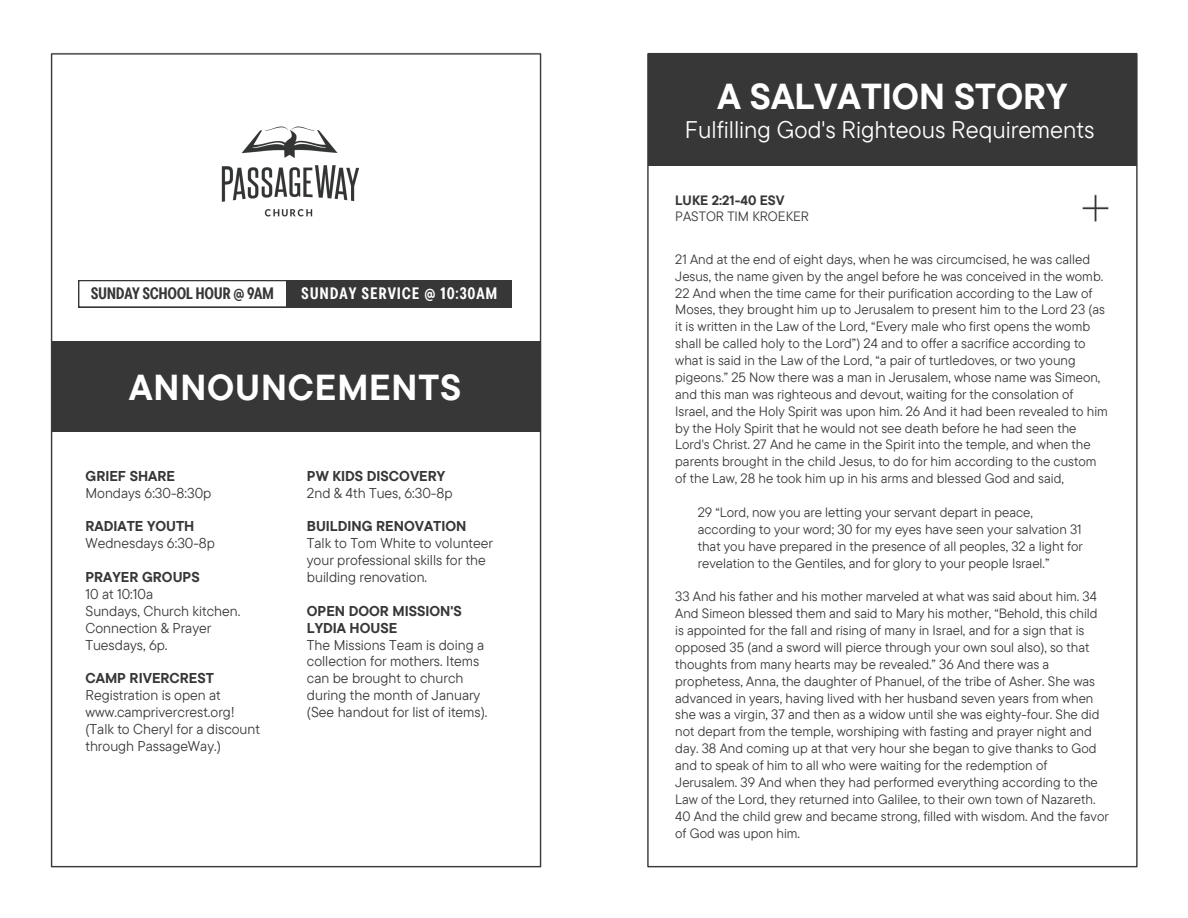
<style>
.page{position:relative;width:1188px;height:918px;background:#fff}
.page>*{position:absolute;margin:0;border:0;box-sizing:border-box;transform-origin:0 0}
.t1{font:700 36px "TT Commons Pro";letter-spacing:.015em;color:#fff}
.t2{font:24px "TT Commons Pro";color:#fff}
.t3{font:700 16.5px "TT Commons Pro Cond";letter-spacing:.05em;color:#fff}
.t4{font:700 16.5px "TT Commons Pro Cond";letter-spacing:-.025em;color:#383737}
.t5{font:14.25px/16.8px "TT Commons Pro";color:#383737}
.t6{font:700 14.25px "TT Commons Pro";color:#383737}
.t7{font:13.5px/16.8px "TT Commons Pro";color:#383737}
.t8{font:700 13.5px "TT Commons Pro";color:#383737}
</style>
<div class="page">
<img style="left:50px;top:52px;width:1088px;height:816px">
<img style="left:199px;top:80px;width:183px;height:182px">
<svg style="left:78px;top:280px;width:209px;height:27px"></svg>
<div style="left:287px;top:280px;width:225px;height:27px;background:#383737"></div>
<div style="left:648px;top:54px;width:488px;height:112px;background:#383737"></div>
<div style="left:52px;top:341px;width:489px;height:90px;background:#383737"></div>
<img style="left:1072px;top:187px;width:50px;height:43px">
<p class="t4" style="left:91px;top:283px;width:185px">SUNDAY SCHOOL HOUR @ 9AM</p>
<p class="t3" style="left:301px;top:283px;width:198px">SUNDAY SERVICE @ 10:30AM</p>
<p class="t1" style="left:129px;top:364px;width:333px">ANNOUNCEMENTS</p>
<p class="t6" style="left:85px;top:467px;width:91px">GRIEF SHARE</p>
<p class="t5" style="left:85px;top:484px;width:127px">Mondays 6:30-8:30p</p>
<p class="t6" style="left:85px;top:517px;width:110px">RADIATE YOUTH</p>
<p class="t5" style="left:85px;top:535px;width:131px">Wednesdays 6:30-8p</p>
<p class="t6" style="left:85px;top:568px;width:116px">PRAYER GROUPS</p>
<p class="t5" style="left:85px;top:585px;width:69px">10 at 10:10a</p>
<p class="t5" style="left:85px;top:602px;width:156px">Sundays, Church kitchen.</p>
<p class="t5" style="left:85px;top:619px;width:127px">Connection &amp; Prayer</p>
<p class="t5" style="left:85px;top:636px;width:84px">Tuesdays, 6p.</p>
<p class="t6" style="left:85px;top:669px;width:130px">CAMP RIVERCREST</p>
<p class="t5" style="left:85px;top:686px;width:151px">Registration is open at www.camprivercrest.org!</p>
<p class="t5" style="left:85px;top:720px;width:176px">(Talk to Cheryl for a discount through PassageWay.)</p>
<p class="t6" style="left:307px;top:467px;width:140px">PW KIDS DISCOVERY</p>
<p class="t5" style="left:307px;top:484px;width:147px">2nd &amp; 4th Tues, 6:30-8p</p>
<p class="t6" style="left:307px;top:517px;width:161px">BUILDING RENOVATION</p>
<p class="t5" style="left:307px;top:535px;width:188px">Talk to Tom White to volunteer</p>
<p class="t5" style="left:307px;top:551px;width:180px">your professional skills for the building renovation.</p>
<p class="t6" style="left:307px;top:602px;width:156px">OPEN DOOR MISSION'S</p>
<p class="t6" style="left:307px;top:618px;width:92px">LYDIA HOUSE</p>
<p class="t5" style="left:307px;top:636px;width:182px">The Missions Team is doing a collection for mothers. Items can be brought to church during the month of January (See handout for list of items).</p>
<p class="t1" style="left:718px;top:73px;width:351px">A SALVATION STORY</p>
<p class="t2" style="left:685px;top:114px;width:411px">Fulfilling God's Righteous Requirements</p>
<p class="t8" style="left:675px;top:192px;width:111px">LUKE 2:21-40 ESV</p>
<p class="t7" style="left:675px;top:207px;width:135px">PASTOR TIM KROEKER</p>
<p class="t7" style="left:675px;top:250px;width:429px">21 And at the end of eight days, when he was circumcised, he was called<br>Jesus, the name given by the angel before he was conceived in the womb.</p>
<p class="t7" style="left:675px;top:284px;width:434px">22 And when the time came for their purification according to the Law of Moses, they brought him up to Jerusalem to present him to the Lord 23 (as it is written in the Law of the Lord, “Every male who first opens the womb shall be called holy to the Lord”) 24 and to offer a sacrifice according to what is said in the Law of the Lord, “a pair of turtledoves, or two young pigeons.” 25 Now there was a man in Jerusalem, whose name was Simeon, and this man was righteous and devout, waiting for the consolation of Israel, and the Holy Spirit was upon him. 26 And it had been revealed to him by the Holy Spirit that he would not see death before he had seen the Lord's Christ. 27 And he came in the Spirit into the temple, and when the parents brought in the child Jesus, to do for him according to the custom of the Law, 28 he took him up in his arms and blessed God and said,</p>
<p class="t7" style="left:698px;top:503px;width:337px">29 “Lord, now you are letting your servant depart in peace,</p>
<p class="t7" style="left:698px;top:520px;width:385px">according to your word; 30 for my eyes have seen your salvation 31</p>
<p class="t7" style="left:698px;top:537px;width:387px">that you have prepared in the presence of all peoples, 32 a light for</p>
<p class="t7" style="left:698px;top:554px;width:353px">revelation to the Gentiles, and for glory to your people Israel.”</p>
<p class="t7" style="left:675px;top:588px;width:435px">33 And his father and his mother marveled at what was said about him. 34<br>And Simeon blessed them and said to Mary his mother, “Behold, this child is appointed for the fall and rising of many in Israel, and for a sign that is opposed 35 (and a sword will pierce through your own soul also), so that thoughts from many hearts may be revealed.” 36 And there was a prophetess, Anna, the daughter of Phanuel, of the tribe of Asher. She was advanced in years, having lived with her husband seven years from when she was a virgin, 37 and then as a widow until she was eighty-four. She did not depart from the temple, worshiping with fasting and prayer night and day. 38 And coming up at that very hour she began to give thanks to God and to speak of him to all who were waiting for the redemption of Jerusalem. 39 And when they had performed everything according to the Law of the Lord, they returned into Galilee, to their own town of Nazareth.<br>40 And the child grew and became strong, filled with wisdom. And the favor of God was upon him.</p>
</div>
